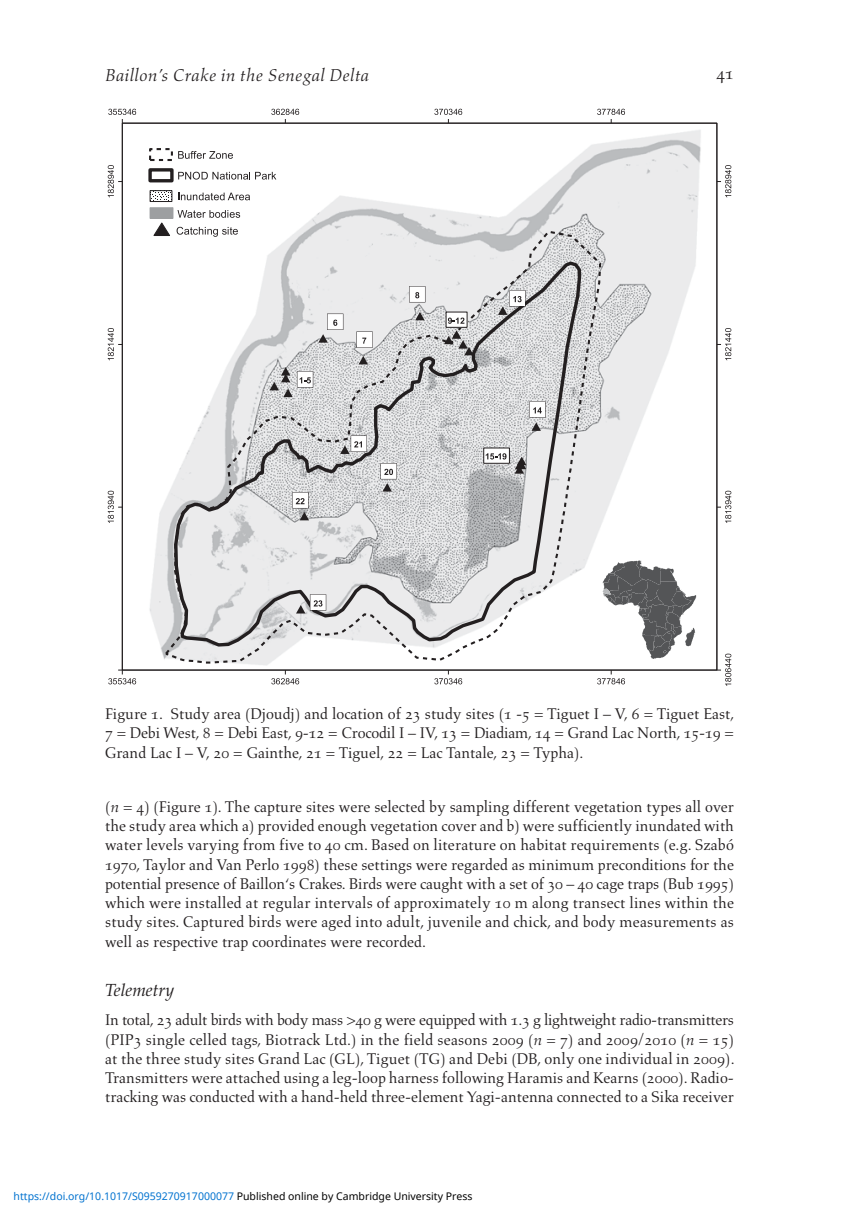
<style>
.page{position:relative;width:864px;height:1225px;background:#fff}
.page>*{position:absolute;margin:0;border:0;box-sizing:border-box;transform-origin:0 0}
.t1{font:italic 17.5px "Aldus";color:#231f20}
.t2{font:italic 17.5px "Palatino";color:#231f20}
.t3{font:17.5px "Aldus Roman SC";color:#231f20}
.t4{font:15.75px/19.2px "Aldus";color:#231f20;text-align:justify}
.t5{font:10.5px "Noto Sans";color:#0172cf}
.s1{font-family:"Aldus Roman SC"}
.s2{font-style:italic}
.s3{color:#000}
</style>
<div class="page">
<svg style="left:108px;top:109px;width:28px;height:13px"></svg>
<svg style="left:271px;top:109px;width:28px;height:13px"></svg>
<svg style="left:271px;top:671px;width:28px;height:13px"></svg>
<svg style="left:434px;top:109px;width:28px;height:13px"></svg>
<svg style="left:434px;top:671px;width:28px;height:13px"></svg>
<svg style="left:597px;top:109px;width:27px;height:13px"></svg>
<svg style="left:597px;top:671px;width:27px;height:13px"></svg>
<svg style="left:108px;top:670px;width:28px;height:14px"></svg>
<svg style="left:717px;top:654px;width:14px;height:32px"></svg>
<svg style="left:108px;top:491px;width:13px;height:32px"></svg>
<svg style="left:717px;top:491px;width:14px;height:32px"></svg>
<svg style="left:108px;top:328px;width:13px;height:32px"></svg>
<svg style="left:717px;top:328px;width:14px;height:32px"></svg>
<svg style="left:108px;top:165px;width:13px;height:32px"></svg>
<svg style="left:717px;top:165px;width:14px;height:32px"></svg>
<svg style="left:121px;top:122px;width:596px;height:549px"></svg>
<svg style="left:148px;top:147px;width:85px;height:15px"></svg>
<div style="left:148px;top:168px;width:25px;height:14px;border:3px solid #231f20"></div>
<svg style="left:178px;top:172px;width:98px;height:8px"></svg>
<svg style="left:152px;top:192px;width:18px;height:8px"></svg>
<div style="left:150px;top:190px;width:22px;height:12px;border:1px solid #231f20"></div>
<svg style="left:178px;top:193px;width:72px;height:7px"></svg>
<svg style="left:269px;top:367px;width:44px;height:30px"></svg>
<svg style="left:318px;top:314px;width:25px;height:29px"></svg>
<svg style="left:356px;top:331px;width:16px;height:17px"></svg>
<svg style="left:409px;top:286px;width:16px;height:16px"></svg>
<svg style="left:497px;top:290px;width:28px;height:25px"></svg>
<svg style="left:529px;top:401px;width:16px;height:30px"></svg>
<svg style="left:380px;top:463px;width:16px;height:28px"></svg>
<svg style="left:296px;top:594px;width:30px;height:19px"></svg>
<svg style="left:292px;top:492px;width:17px;height:28px"></svg>
<svg style="left:340px;top:435px;width:27px;height:19px"></svg>
<div style="left:150px;top:208px;width:23px;height:10px;background:#9d9fa1"></div>
<div style="left:149px;top:207px;width:24px;height:12px;border:1px solid #9d9fa1"></div>
<svg style="left:152px;top:210px;width:88px;height:27px"></svg>
<svg style="left:602px;top:560px;width:94px;height:99px"></svg>
<svg style="left:483px;top:448px;width:26px;height:15px"></svg>
<svg style="left:485px;top:453px;width:21px;height:6px"></svg>
<div style="left:446px;top:312px;width:21px;height:15px;background:#fff"></div>
<div style="left:445px;top:312px;width:22px;height:16px;border:1px solid #231f20"></div>
<svg style="left:447px;top:317px;width:17px;height:7px"></svg>
<p class="t1" style="left:105px;top:65px;width:265px">Baillon’s Crake in the Senegal Delta</p>
<p class="t3" style="left:716px;top:63px;width:19px">41</p>
<p class="t4" style="left:105px;top:704px;width:630px">Figure <span class="s1">1</span>. Study area (Djoudj) and location of <span class="s1">23</span> study sites (<span class="s1">1</span> -<span class="s1">5</span> = Tiguet I – V, <span class="s1">6</span> = Tiguet East, <span class="s1">7</span> = Debi West, <span class="s1">8</span> = Debi East, <span class="s1">9</span>-<span class="s1">12</span> = Crocodil I – IV, <span class="s1">13</span> = Diadiam, <span class="s1">14</span> = Grand Lac North, <span class="s1">15</span>-<span class="s1">19</span> = Grand Lac I – V, <span class="s1">20</span> = Gainthe, <span class="s1">21</span> = Tiguel, <span class="s1">22</span> = Lac Tantale, <span class="s1">23</span> = Typha).</p>
<p class="t4" style="left:105px;top:797px;width:630px">(<span class="s2">n</span> = <span class="s1">4</span>) (Figure <span class="s1">1</span>). The capture sites were selected by sampling different vegetation types all over the study area which a) provided enough vegetation cover and b) were sufficiently inundated with water levels varying from five to <span class="s1">40</span> cm. Based on literature on habitat requirements (e.g. Szabó <span class="s1">1970</span>, Taylor and Van Perlo <span class="s1">1998</span>) these settings were regarded as minimum preconditions for the potential presence of Baillon‘s Crakes. Birds were caught with a set of <span class="s1">30</span> – <span class="s1">40</span> cage traps (Bub <span class="s1">1995</span>) which were installed at regular intervals of approximately <span class="s1">10</span> m along transect lines within the study sites. Captured birds were aged into adult, juvenile and chick, and body measurements as well as respective trap coordinates were recorded.</p>
<p class="t2" style="left:105px;top:979px;width:71px">Telemetry</p>
<p class="t4" style="left:105px;top:1010px;width:630px">In total, <span class="s1">23</span> adult birds with body mass &gt;<span class="s1">40</span> g were equipped with <span class="s1">1</span>.<span class="s1">3</span> g lightweight radio-transmitters (PIP<span class="s1">3</span> single celled tags, Biotrack Ltd.) in the field seasons <span class="s1">2009</span> (<span class="s2">n</span> = <span class="s1">7</span>) and <span class="s1">2009</span>/<span class="s1">2010</span> (<span class="s2">n</span> = <span class="s1">15</span>) at the three study sites Grand Lac (GL), Tiguet (TG) and Debi (DB, only one individual in <span class="s1">2009</span>).<br>Transmitters were attached using a leg-loop harness following Haramis and Kearns (<span class="s1">2000</span>). Radio&shy;tracking was conducted with a hand-held three-element Yagi-antenna connected to a Sika receiver</p>
<p class="t5" style="left:14px;top:1189px;width:460px">https://doi.org/10.1017/S0959270917000077 <span class="s3">Published online by Cambridge University Press</span></p>
</div>
